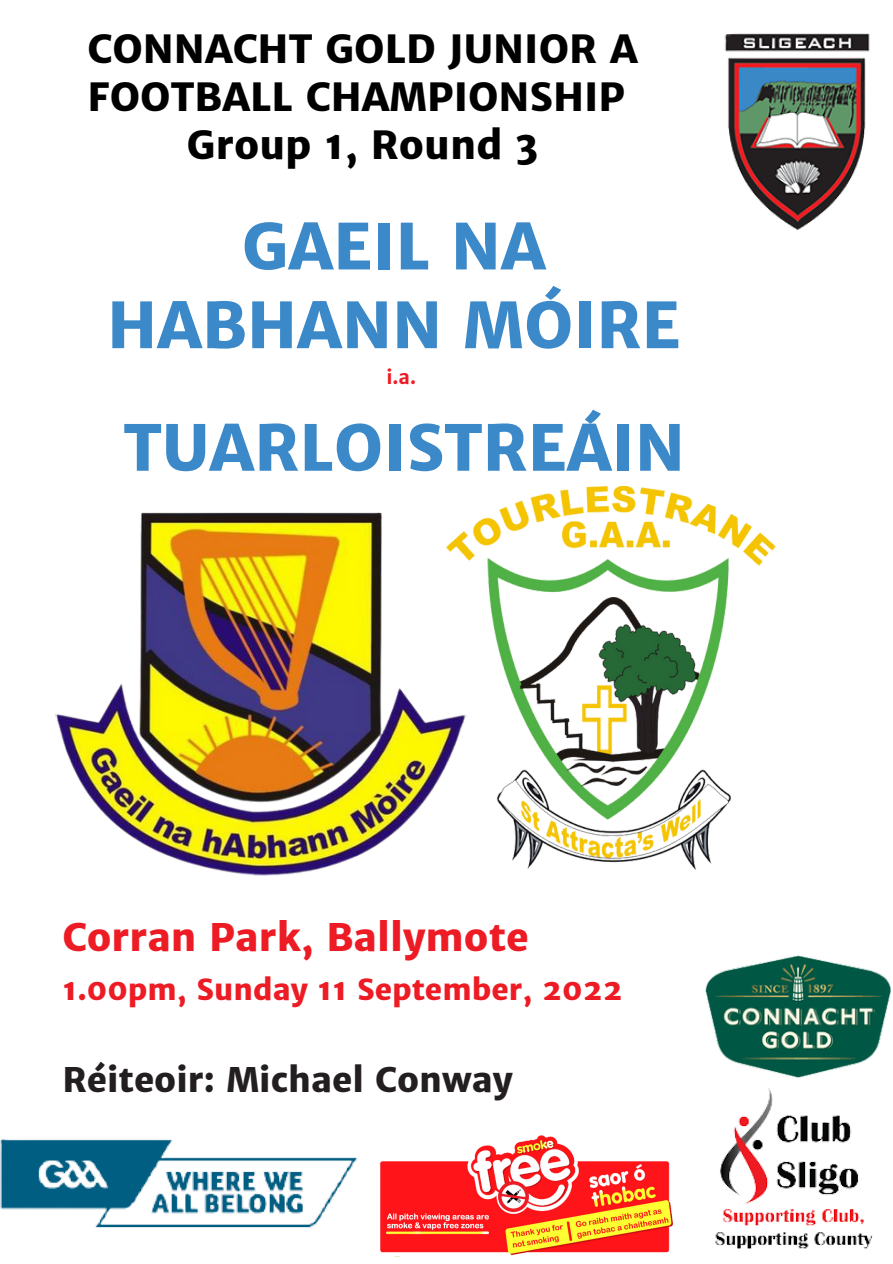
<style>
.page{position:relative;width:893px;height:1264px;background:#fff}
.page>*{position:absolute;margin:0;border:0;box-sizing:border-box;transform-origin:0 0}
.t1{font:800 63px/78.8px "Merriweather Sans";color:#3b89c9;text-align:center}
.t2{font:800 39px/48.3px "Merriweather Sans";color:#000;text-align:center}
.t3{font:800 38.1px "Merriweather Sans";color:#ed1b24}
.t4{font:800 34.05px "Merriweather Sans";color:#231f20}
.t5{font:800 29.1px "Merriweather Sans";color:#ed1b24}
.t6{font:700 19.2px "Merriweather Sans";color:#ed1b24}
</style>
<div class="page">
<img style="left:724px;top:33px;width:146px;height:198px">
<img style="left:715px;top:1088px;width:158px;height:161px">
<img style="left:0;top:1139px;width:357px;height:89px">
<img style="left:705px;top:955px;width:186px;height:123px">
<img style="left:380px;top:1135px;width:293px;height:121px">
<img style="left:55px;top:512px;width:391px;height:364px">
<img style="left:446px;top:486px;width:329px;height:384px">
<p class="t2" style="left:88px;top:24px;width:551px">CONNACHT GOLD JUNIOR A<br>FOOTBALL CHAMPIONSHIP<br>Group 1, Round 3</p>
<h1 class="t1" style="left:107px;top:208px;width:575px">GAEIL NA<br>HABHANN MÓIRE</h1>
<p class="t6" style="left:386px;top:365px;width:31px">i.a.</p>
<h1 class="t1" style="left:123px;top:409px;width:563px">TUARLOISTREÁIN</h1>
<p class="t3" style="left:62px;top:913px;width:468px">Corran Park, Ballymote</p>
<p class="t5" style="left:62px;top:970px;width:562px">1.00pm, Sunday 11 September, 2022</p>
<p class="t4" style="left:62px;top:1058px;width:452px">Réiteoir: Michael Conway</p>
</div>
